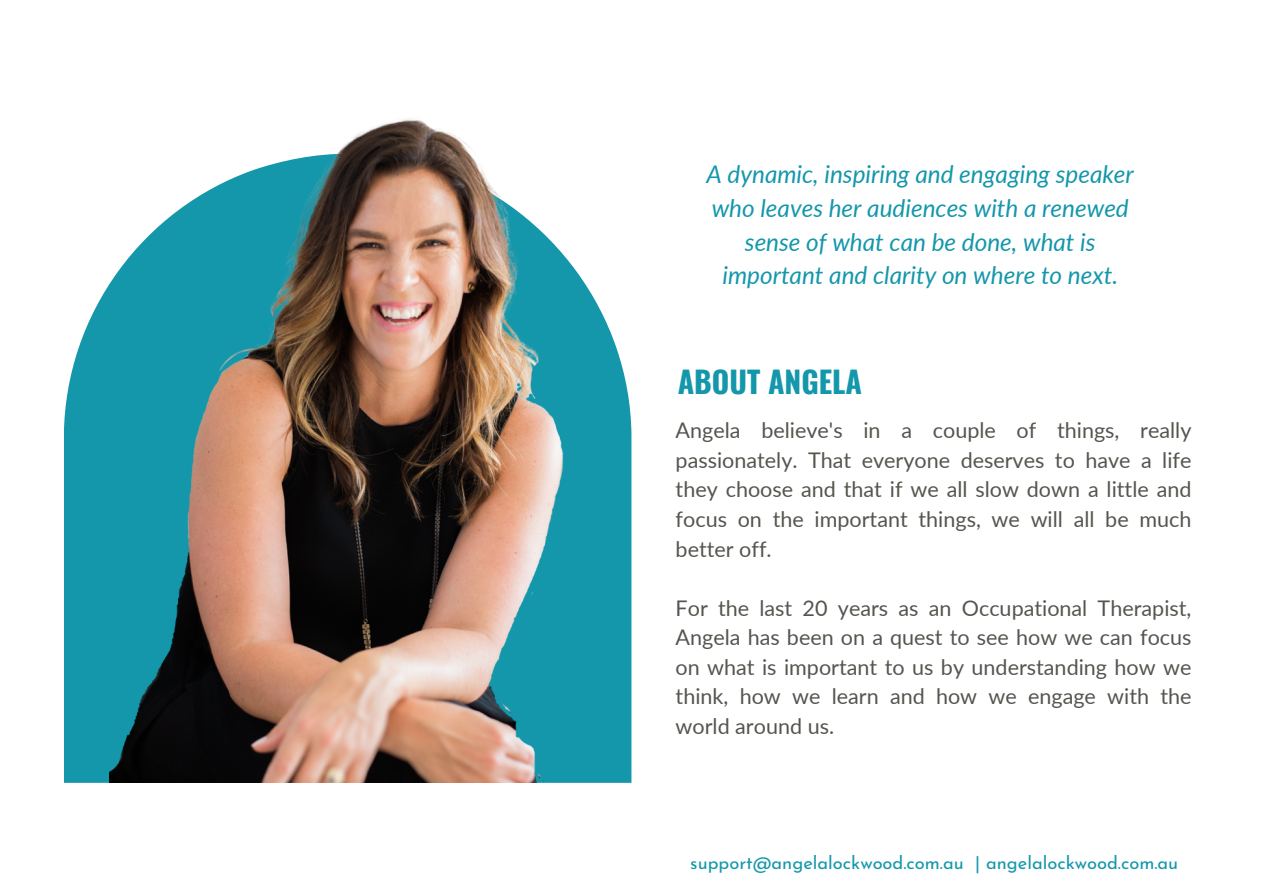
<style>
.page{position:relative;width:1263px;height:894px;background:#fff}
.page>*{position:absolute;margin:0;border:0;box-sizing:border-box;transform-origin:0 0}
.t1{font:700 30px "Oswald";color:#1497ab}
.t2{font:italic 24.3px/33.8px "Lato";color:#1497ab;text-align:center}
.t3{font:21.6px/29.5px "Lato";color:#555550;text-align:justify}
.t4{font:18.3px "Josefin Sans";color:#1497ab}
</style>
<div class="page">
<svg style="left:64px;top:283px;width:567px;height:499px;background:#2ba1b3"></svg>
<img style="left:110px;top:119px;width:476px;height:663px">
<h3 class="t2" style="left:707px;top:157px;width:429px">A dynamic, inspiring and engaging speaker who leaves her audiences with a renewed sense of what can be done, what is important and clarity on where to next.</h3>
<p class="t1" style="left:678px;top:358px;width:186px">ABOUT ANGELA</p>
<h2 class="t3" style="left:676px;top:415px;width:517px">Angela believe's in a couple of things, really passionately. That everyone deserves to have a life they choose and that if we all slow down a little and focus on the important things, we will all be much better off.</h2>
<h1 class="t3" style="left:676px;top:592px;width:517px">For the last 20 years as an Occupational Therapist, Angela has been on a quest to see how we can focus on what is important to us by understanding how we think, how we learn and how we engage with the world around us.</h1>
<h3 class="t4" style="left:690px;top:855px;width:489px">support@angelalockwood.com.au | angelalockwood.com.au</h3>
</div>
